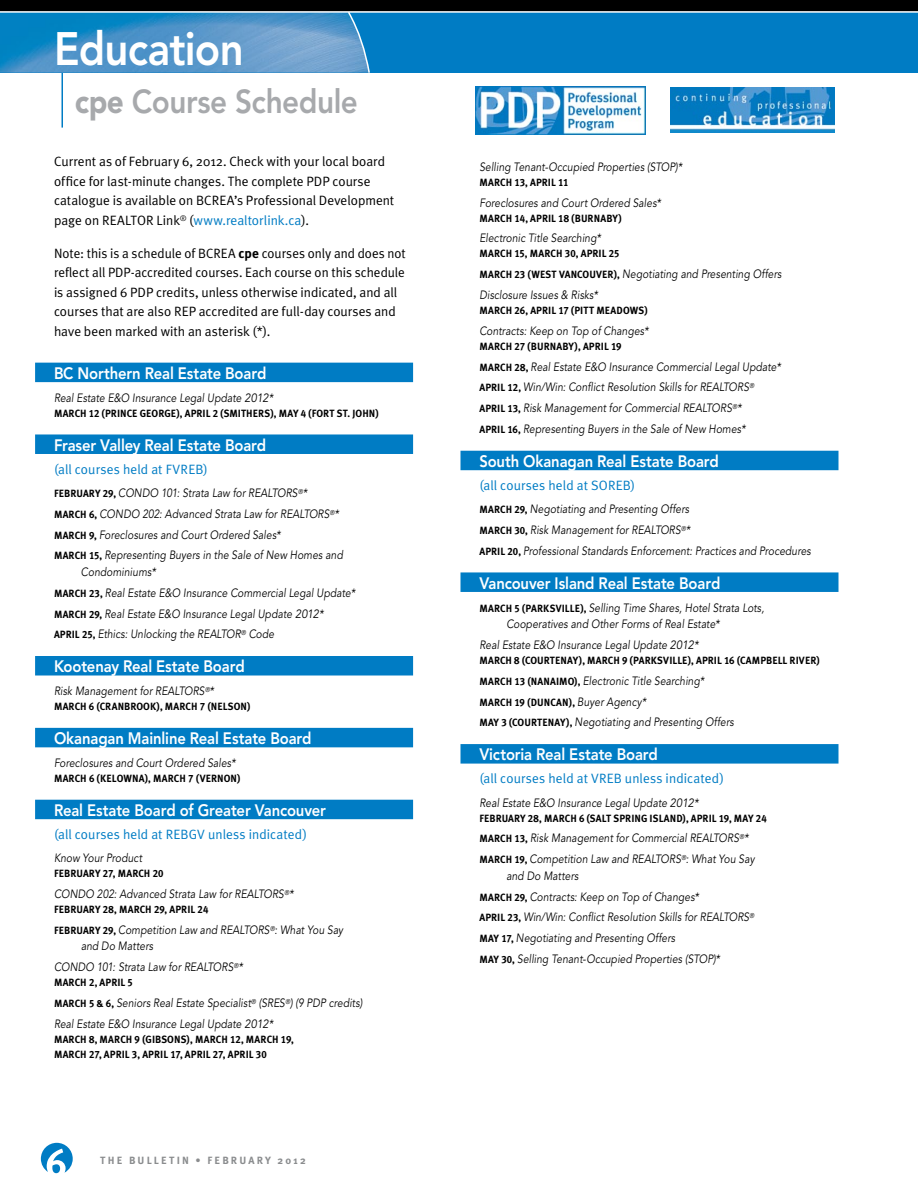
<style>
.page{position:relative;width:918px;height:1188px;background:#fff}
.page>*{position:absolute;margin:0;border:0;box-sizing:border-box;transform-origin:0 0}
.t1{font:800 46.5px "Avenir LT Std";letter-spacing:-.02em;color:#fff;scale:.9 1}
.t2{font:800 33px "Avenir LT Std";letter-spacing:-.015em;color:#a7a9ac;scale:.9 1}
.t3{font:800 16.5px "Avenir LT Std";letter-spacing:-.01em;color:#fff;scale:.9 1}
.t4{font:13.5px/19.5px "Meta Plus Normal";color:#000}
.t5{font:13.5px "Meta Plus Normal";letter-spacing:.01em;color:#007cc4}
.t6{font:italic 12px/20.9px "Avenir LT Std";letter-spacing:.01em;color:#000;scale:.85 1}
.t7{font:10.5px/15px "Meta Plus Bold Caps";letter-spacing:.005em;color:#000;scale:.95 1}
.t8{font:700 10.5px "Meta Plus";letter-spacing:.21em;color:#8a8c8e}
.s1{font-weight:900}
.s2{color:#007cc4}
.s3{font-family:"Meta Plus";font-weight:700}
.s4{font-family:"Meta Plus Bold Caps";font-style:normal;font-size:10.5px}
.s5{font-family:"Avenir LT Std";font-style:italic;font-size:12px}
</style>
<div class="page">
<img style="left:671px;top:88px;width:164px;height:45px">
<img style="left:475px;top:86px;width:171px;height:48px">
<hr style="left:62px;top:73px;width:1px;height:55px;background:#007cc4">
<div style="left:0;top:12px;width:918px;height:61px;background:#007cc4"></div>
<img style="left:0;top:13px;width:346px;height:60px">
<div style="left:0;top:0;width:918px;height:12px;background:#000"></div>
<hr style="left:0;top:11px;width:918px;height:2px;background:#fff">
<svg style="left:346px;top:11px;width:25px;height:62px"></svg>
<div style="left:460px;top:451px;width:378px;height:19px;background:#007cc4"></div>
<div style="left:460px;top:572px;width:378px;height:20px;background:#007cc4"></div>
<div style="left:460px;top:744px;width:378px;height:20px;background:#007cc4"></div>
<div style="left:35px;top:363px;width:378px;height:19px;background:#007cc4"></div>
<div style="left:35px;top:434px;width:378px;height:20px;background:#007cc4"></div>
<div style="left:35px;top:656px;width:378px;height:20px;background:#007cc4"></div>
<div style="left:35px;top:728px;width:378px;height:19px;background:#007cc4"></div>
<div style="left:35px;top:800px;width:378px;height:19px;background:#007cc4"></div>
<svg style="left:41px;top:1143px;width:32px;height:30px"></svg>
<h1 class="t1" style="left:54px;top:21px;width:212px">Education</h1>
<h2 class="t2" style="left:75px;top:82px;width:316px"><span class="s1">cpe</span> Course Schedule</h2>
<p class="t4" style="left:54px;top:152px;width:342px">Current as of February 6, 2012. Check with your local board office for last-minute changes. The complete PDP course catalogue is available on BCREA’s Professional Development page on REALTOR Link<sup>®</sup> (<span class="s2">www.realtorlink.ca</span>).</p>
<p class="t4" style="left:54px;top:243px;width:353px">Note: this is a schedule of BCREA <span class="s3">CPE</span> courses only and does not reflect all PDP-accredited courses. Each course on this schedule is assigned 6 PDP credits, unless otherwise indicated, and all courses that are also REP accredited are full-day courses and have been marked with an asterisk (*).</p>
<h3 class="t3" style="left:54px;top:363px;width:238px">BC Northern Real Estate Board</h3>
<p class="t6" style="left:54px;top:388px;width:260px">Real Estate E&amp;O Insurance Legal Update 2012*</p>
<p class="t7" style="left:54px;top:406px;width:343px">MARCH 12 (PRINCE GEORGE), APRIL 2 (SMITHERS), MAY 4 (FORT ST. JOHN)</p>
<h3 class="t3" style="left:54px;top:435px;width:237px">Fraser Valley Real Estate Board</h3>
<p class="t5" style="left:54px;top:461px;width:155px">(all courses held at FVREB)</p>
<p class="t6" style="left:54px;top:483px;width:341px"><span class="s4">FEBRUARY 29,</span> CONDO 101: Strata Law for REALTORS<sup>®</sup>* <span class="s4">MARCH 6,</span> CONDO 202: Advanced Strata Law for REALTORS<sup>®</sup>* <span class="s4">MARCH 9,</span> Foreclosures and Court Ordered Sales*<br><span class="s4">MARCH 15,</span> Representing Buyers in the Sale of New Homes and</p>
<p class="t6" style="left:54px;top:562px;width:356px;text-indent:27px">Condominiums*<br><span class="s4">MARCH 23,</span> Real Estate E&amp;O Insurance Commercial Legal Update* <span class="s4">MARCH 29,</span> Real Estate E&amp;O Insurance Legal Update 2012*<br><span class="s4">APRIL 25,</span> Ethics: Unlocking the REALTOR<sup>®</sup> Code</p>
<h3 class="t3" style="left:54px;top:657px;width:213px">Kootenay Real Estate Board</h3>
<p class="t6" style="left:54px;top:681px;width:190px">Risk Management for REALTORS<sup>®</sup>*</p>
<p class="t7" style="left:54px;top:699px;width:208px">MARCH 6 (CRANBROOK), MARCH 7 (NELSON)</p>
<h3 class="t3" style="left:54px;top:729px;width:288px">Okanagan Mainline Real Estate Board</h3>
<p class="t6" style="left:54px;top:753px;width:215px">Foreclosures and Court Ordered Sales*</p>
<p class="t7" style="left:54px;top:771px;width:17px">MARCH</p>
<p class="t7" style="left:89px;top:771px;width:20px">6 (KELOWNA</p>
<p class="t7" style="left:145px;top:771px;width:17px">), MARCH</p>
<p class="t7" style="left:188px;top:771px;width:20px">7 (VERNON</p>
<p class="t7" style="left:237px;top:771px;width:5px">)</p>
<h3 class="t3" style="left:54px;top:800px;width:304px">Real Estate Board of Greater Vancouver</h3>
<p class="t5" style="left:54px;top:826px;width:255px">(all courses held at REBGV unless indicated)</p>
<p class="t6" style="left:54px;top:848px;width:105px">Know Your Product</p>
<p class="t7" style="left:54px;top:866px;width:117px">FEBRUARY 27, MARCH 20</p>
<p class="t6" style="left:54px;top:884px;width:283px">CONDO 202: Advanced Strata Law for REALTORS<sup>®</sup>*</p>
<p class="t7" style="left:54px;top:902px;width:164px">FEBRUARY 28, MARCH 29, APRIL 24</p>
<p class="t6" style="left:81px;top:922px;width:310px;line-height:16.5px;text-indent:-27px"><span class="s4">FEBRUARY 29,</span> Competition Law and REALTORS<sup>®</sup>: What You Say and Do Matters</p>
<p class="t6" style="left:54px;top:957px;width:224px">CONDO 101: Strata Law for REALTORS<sup>®</sup>*</p>
<p class="t7" style="left:54px;top:975px;width:85px">MARCH 2, APRIL 5</p>
<p class="t6" style="left:54px;top:993px;width:364px"><span class="s4">MARCH 5 &amp; 6,</span> Seniors Real Estate Specialist<sup>®</sup> (SRES<sup>®</sup>) (9 PDP credits)<br>Real Estate E&amp;O Insurance Legal Update 2012*</p>
<p class="t7" style="left:54px;top:1032px;width:254px">MARCH 8, MARCH 9 (GIBSONS), MARCH 12, MARCH 19,<br>MARCH 27, APRIL 3, APRIL 17, APRIL 27, APRIL 30</p>
<p class="t8" style="left:100px;top:1154px;width:207px">THE BULLET IN • F EB RUARY 2012</p>
<p class="t6" style="left:479px;top:157px;width:240px">Selling Tenant-Occupied Properties (STOP)*</p>
<p class="t7" style="left:479px;top:175px;width:95px">MARCH 13, APRIL 11</p>
<p class="t6" style="left:479px;top:192px;width:215px">Foreclosures and Court Ordered Sales*</p>
<p class="t7" style="left:479px;top:210px;width:152px">MARCH 14, APRIL 18 (BURNABY)</p>
<p class="t6" style="left:479px;top:228px;width:145px">Electronic Title Searching*</p>
<p class="t7" style="left:479px;top:246px;width:149px">MARCH 15, MARCH 30, APRIL 25</p>
<p class="t6" style="left:479px;top:264px;width:357px"><span class="s4">MARCH 23 (WEST VANCOUVER),</span> Negotiating and Presenting Offers<br>Disclosure Issues &amp; Risks*</p>
<p class="t7" style="left:479px;top:303px;width:179px">MARCH 26, APRIL 17 (PITT MEADOWS)</p>
<p class="t6" style="left:479px;top:321px;width:201px">Contracts: Keep on Top of Changes*</p>
<p class="t7" style="left:479px;top:339px;width:151px">MARCH 27 (BURNABY), APRIL 19</p>
<p class="t6" style="left:479px;top:356px;width:356px"><span class="s4">MARCH 28,</span> Real Estate E&amp;O Insurance Commercial Legal Update* <span class="s4">APRIL 12,</span> Win/Win: Conflict Resolution Skills for REALTORS<sup>® </sup><span class="s4">APRIL 13,</span> Risk Management for Commercial REALTORS<sup>®</sup>*<br><span class="s4">APRIL 16,</span> Representing Buyers in the Sale of New Homes*</p>
<h3 class="t3" style="left:479px;top:451px;width:268px">South Okanagan Real Estate Board</h3>
<p class="t5" style="left:479px;top:477px;width:157px">(all courses held at SOREB)</p>
<p class="t6" style="left:479px;top:499px;width:392px"><span class="s4">MARCH 29,</span> Negotiating and Presenting Offers<br><span class="s4">MARCH 30,</span> Risk Management for REALTORS<sup>®</sup>*<br><span class="s4">APRIL 20,</span> Professional Standards Enforcement: Practices and Procedures</p>
<h3 class="t3" style="left:479px;top:573px;width:269px">Vancouver Island Real Estate Board</h3>
<p class="t6" style="left:506px;top:600px;width:305px;line-height:16.5px;text-indent:-27px"><span class="s4">MARCH 5 (PARKSVILLE),</span> Selling Time Shares, Hotel Strata Lots,<br>Cooperatives and Other Forms of Real Estate*</p>
<p class="t6" style="left:479px;top:635px;width:260px">Real Estate E&amp;O Insurance Legal Update 2012*</p>
<p class="t7" style="left:479px;top:653px;width:360px">MARCH 8 (COURTENAY), MARCH 9 (PARKSVILLE), APRIL 16 (CAMPBELL RIVER)</p>
<p class="t6" style="left:479px;top:671px;width:266px"><span class="s4">MARCH 13 (NANAIMO),</span> Electronic Title Searching*</p>
<p class="t7" style="left:479px;top:694px;width:177px">MARCH 19 (DUNCAN), <span class="s5">Buyer Agency*</span></p>
<p class="t6" style="left:479px;top:712px;width:301px"><span class="s4">MAY 3 (COURTENAY),</span> Negotiating and Presenting Offers</p>
<h3 class="t3" style="left:479px;top:745px;width:200px">Victoria Real Estate Board</h3>
<p class="t5" style="left:479px;top:771px;width:246px">(all courses held at VREB unless indicated)</p>
<p class="t6" style="left:479px;top:792px;width:260px">Real Estate E&amp;O Insurance Legal Update 2012*</p>
<p class="t7" style="left:479px;top:810px;width:304px">FEBRUARY 28, MARCH 6 (SALT SPRING ISLAND), APRIL 19, MAY 24</p>
<p class="t6" style="left:479px;top:828px;width:325px"><span class="s4">MARCH 13,</span> Risk Management for Commercial REALTORS<sup>®</sup>*<br><span class="s4">MARCH 19,</span> Competition Law and REALTORS<sup>®</sup>: What You Say</p>
<p class="t6" style="left:479px;top:865px;width:325px;text-indent:27px">and Do Matters<br><span class="s4">MARCH 29,</span> Contracts: Keep on Top of Changes*<br><span class="s4">APRIL 23,</span> Win/Win: Conflict Resolution Skills for REALTORS<sup>® </sup><span class="s4">MAY 17,</span> Negotiating and Presenting Offers<br><span class="s4">MAY 30,</span> Selling Tenant-Occupied Properties (STOP)*</p>
</div>
